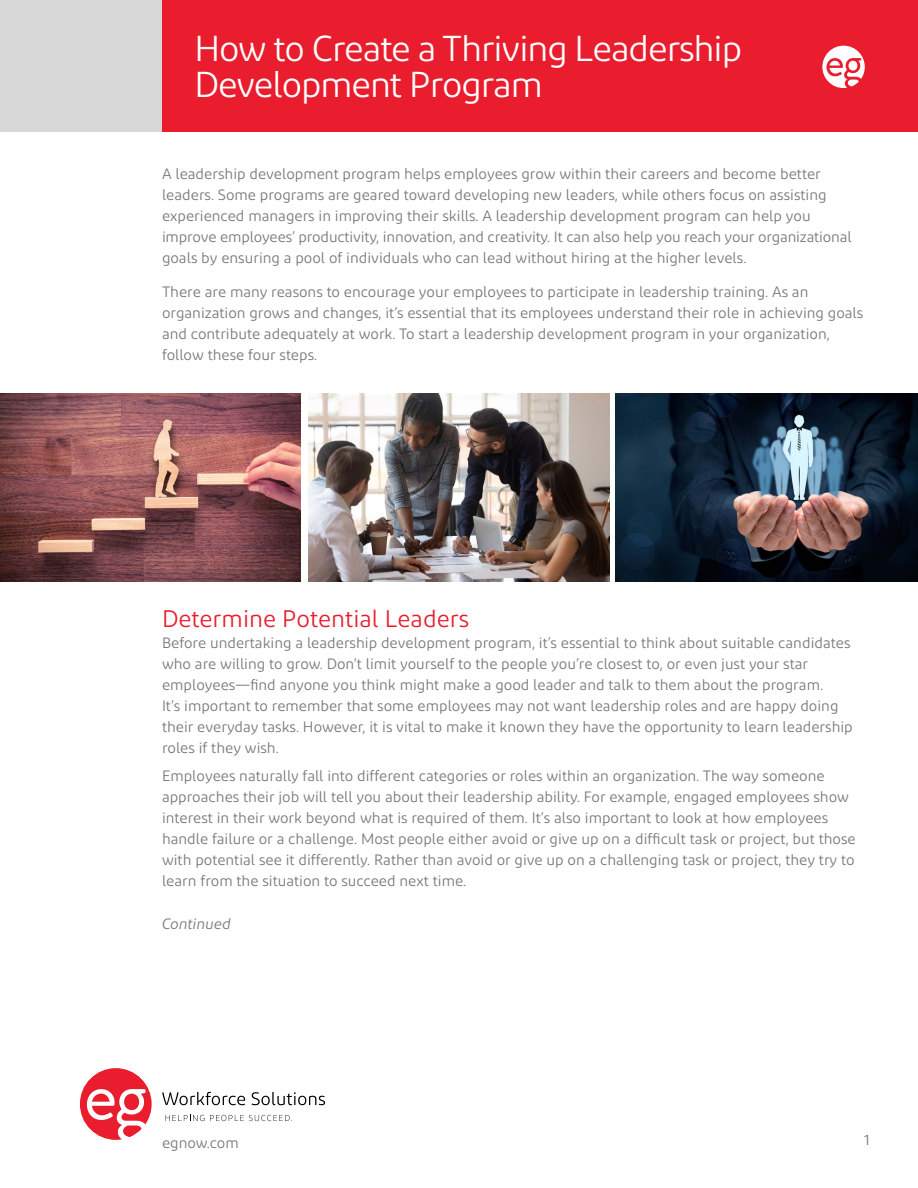
<style>
.page{position:relative;width:918px;height:1188px;background:#fff}
.page>*{position:absolute;margin:0;border:0;box-sizing:border-box;transform-origin:0 0}
.t1{font:36px/36px "Diodrum";letter-spacing:-.03em;color:#fff}
.t2{font:24px "Diodrum";color:#e91d2d}
.t3{font:15px/21px "Diodrum";color:#76777b}
.t4{font:italic 15px "Diodrum";color:#76777b}
</style>
<div class="page">
<div style="left:162px;top:0;width:756px;height:132px;background:#e91d2d"></div>
<div style="left:0;top:0;width:162px;height:132px;background:#d9d8d8"></div>
<svg style="left:822px;top:46px;width:43px;height:42px"></svg>
<div style="left:848px;top:61px;width:9px;height:9px;background:#fff;border-radius:50%"></div>
<img style="left:0;top:393px;width:301px;height:188px">
<img style="left:309px;top:393px;width:300px;height:188px">
<img style="left:616px;top:394px;width:302px;height:188px">
<svg style="left:162px;top:1092px;width:83px;height:13px"></svg>
<svg style="left:252px;top:1092px;width:73px;height:13px"></svg>
<svg style="left:165px;top:1115px;width:39px;height:6px"></svg>
<svg style="left:210px;top:1115px;width:82px;height:6px"></svg>
<svg style="left:80px;top:1068px;width:72px;height:72px"></svg>
<div style="left:124px;top:1094px;width:15px;height:16px;background:#e91d2d;border-radius:50%"></div>
<h1 class="t1" style="left:194px;top:30px;width:549px">How to Create a Thriving Leadership<br>Development Program</h1>
<p class="t3" style="left:162px;top:163px;width:691px">A leadership development program helps employees grow within their careers and become better leaders. Some programs are geared toward developing new leaders, while others focus on assisting experienced managers in improving their skills. A leadership development program can help you improve employees’ productivity, innovation, and creativity. It can also help you reach your organizational goals by ensuring a pool of individuals who can lead without hiring at the higher levels.</p>
<p class="t3" style="left:162px;top:281px;width:703px">There are many reasons to encourage your employees to participate in leadership training. As an organization grows and changes, it’s essential that its employees understand their role in achieving goals and contribute adequately at work. To start a leadership development program in your organization, follow these four steps.</p>
<h2 class="t2" style="left:162px;top:604px;width:309px">Determine Potential Leaders</h2>
<p class="t3" style="left:162px;top:632px;width:692px">Before undertaking a leadership development program, it’s essential to think about suitable candidates who are willing to grow. Don’t limit yourself to the people you’re closest to, or even just your star employees—find anyone you think might make a good leader and talk to them about the program.<br>It’s important to remember that some employees may not want leadership roles and are happy doing their everyday tasks. However, it is vital to make it known they have the opportunity to learn leadership roles if they wish.</p>
<p class="t3" style="left:162px;top:765px;width:695px">Employees naturally fall into different categories or roles within an organization. The way someone approaches their job will tell you about their leadership ability. For example, engaged employees show interest in their work beyond what is required of them. It’s also important to look at how employees handle failure or a challenge. Most people either avoid or give up on a difficult task or project, but those with potential see it differently. Rather than avoid or give up on a challenging task or project, they try to learn from the situation to succeed next time.</p>
<p class="t4" style="left:162px;top:914px;width:70px">Continued</p>
<p class="t3" style="left:162px;top:1132px;width:78px">egnow.com</p>
<p class="t3" style="left:864px;top:1129px;width:7px">1</p>
</div>
